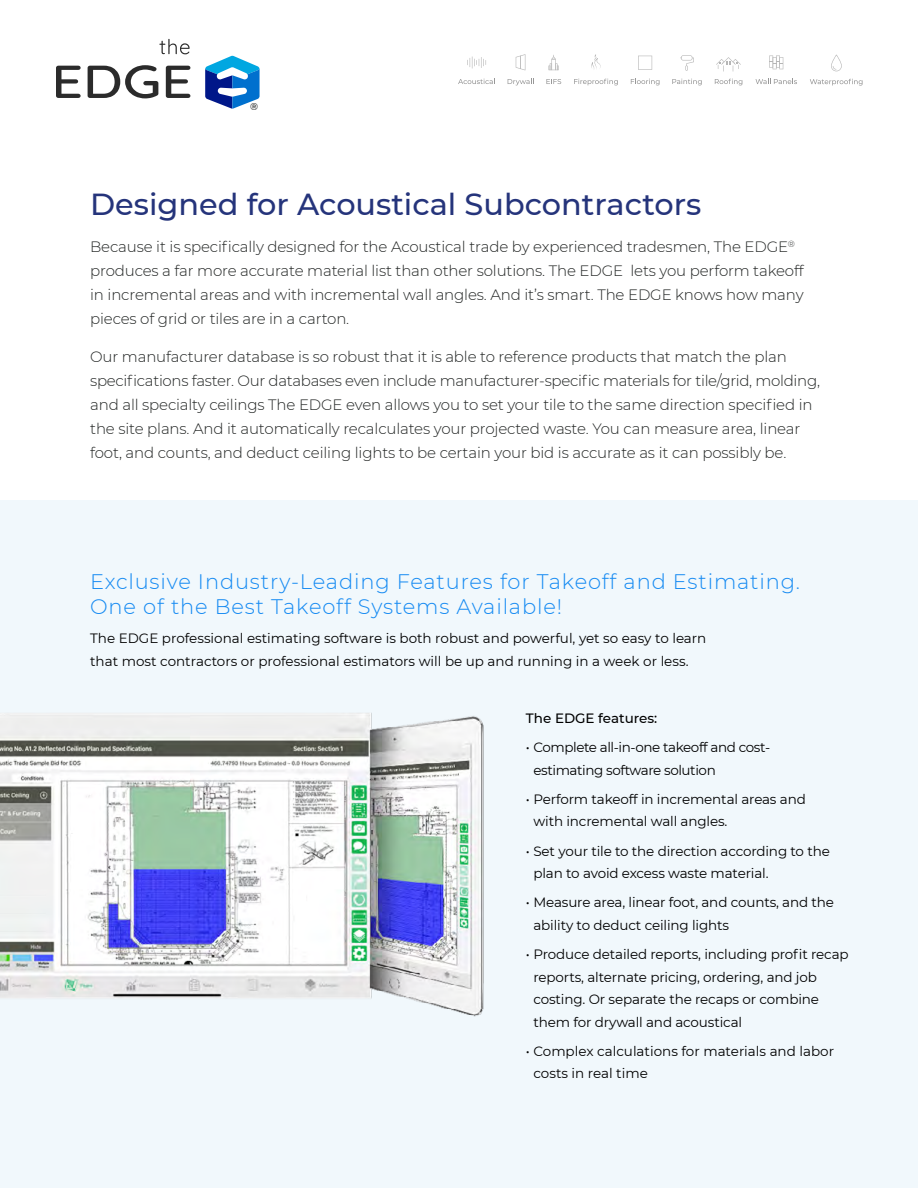
<style>
.page{position:relative;width:918px;height:1188px;background:#fff}
.page>*{position:absolute;margin:0;border:0;box-sizing:border-box;transform-origin:0 0}
.t1{font:500 30.3px "Montserrat";color:#25347b}
.t2{font:300 21px/25.5px "Montserrat";letter-spacing:.04em;color:#158af2}
.t3{font:300 15px/24px "Montserrat";letter-spacing:-.01em;color:#202322}
.t4{font:13.5px/22.5px "Montserrat";letter-spacing:-.01em;color:#000}
.t5{font:13.5px/22.5px "Montserrat";letter-spacing:-.03em;color:#000}
.t6{font:500 13.5px "Montserrat";color:#000}
.t7{font:500 9.9px "Montserrat";color:#212322}
</style>
<div class="page">
<div style="left:0;top:500px;width:918px;height:688px;background:#f1f8fc"></div>
<img style="left:0;top:713px;width:484px;height:304px">
<svg style="left:56px;top:66px;width:25px;height:32px"></svg>
<svg style="left:88px;top:65px;width:70px;height:33px"></svg>
<svg style="left:166px;top:66px;width:24px;height:32px"></svg>
<svg style="left:159px;top:39px;width:31px;height:15px"></svg>
<svg style="left:205px;top:56px;width:55px;height:53px"></svg>
<svg style="left:516px;top:54px;width:9px;height:16px"></svg>
<svg style="left:508px;top:79px;width:26px;height:6px"></svg>
<svg style="left:548px;top:55px;width:11px;height:15px"></svg>
<svg style="left:546px;top:79px;width:15px;height:5px"></svg>
<svg style="left:591px;top:54px;width:9px;height:15px"></svg>
<svg style="left:574px;top:79px;width:44px;height:6px"></svg>
<svg style="left:458px;top:79px;width:37px;height:5px"></svg>
<svg style="left:467px;top:56px;width:19px;height:13px"></svg>
<svg style="left:672px;top:79px;width:30px;height:6px"></svg>
<svg style="left:680px;top:55px;width:14px;height:16px"></svg>
<svg style="left:715px;top:79px;width:27px;height:6px"></svg>
<svg style="left:716px;top:57px;width:25px;height:15px"></svg>
<svg style="left:631px;top:79px;width:29px;height:6px"></svg>
<svg style="left:638px;top:56px;width:14px;height:14px"></svg>
<svg style="left:769px;top:56px;width:1px;height:12px"></svg>
<svg style="left:770px;top:56px;width:13px;height:13px"></svg>
<svg style="left:756px;top:79px;width:41px;height:5px"></svg>
<svg style="left:810px;top:79px;width:53px;height:7px"></svg>
<svg style="left:831px;top:55px;width:11px;height:16px"></svg>
<p class="t7" style="left:250px;top:100px;width:9px">®</p>
<h1 class="t1" style="left:90px;top:183px;width:613px">Designed for Acoustical Subcontractors</h1>
<p class="t3" style="left:90px;top:235px;width:715px">Because it is specifically designed for the Acoustical trade by experienced tradesmen, The EDGE<sup>® </sup>produces a far more accurate material list than other solutions. The EDGE lets you perform takeoff in incremental areas and with incremental wall angles. And it’s smart. The EDGE knows how many pieces of grid or tiles are in a carton.</p>
<p class="t3" style="left:90px;top:344px;width:731px">Our manufacturer database is so robust that it is able to reference products that match the plan specifications faster. Our databases even include manufacturer-specific materials for tile/grid, molding, and all specialty ceilings The EDGE even allows you to set your tile to the same direction specified in the site plans. And it automatically recalculates your projected waste. You can measure area, linear foot, and counts, and deduct ceiling lights to be certain your bid is accurate as it can possibly be.</p>
<h2 class="t2" style="left:90px;top:568px;width:711px">Exclusive Industry-Leading Features for Takeoff and Estimating.<br>One of the Best Takeoff Systems Available!</h2>
<p class="t4" style="left:90px;top:627px;width:618px">The EDGE professional estimating software is both robust and powerful, yet so easy to learn that most contractors or professional estimators will be up and running in a week or less.</p>
<p class="t6" style="left:526px;top:709px;width:133px">The EDGE features:</p>
<p class="t5" style="left:533px;top:736px;width:238px;text-indent:-8px">• Complete all-in-one takeoff and cost&shy;estimating software solution</p>
<p class="t4" style="left:533px;top:787px;width:274px;text-indent:-8px">• Perform takeoff in incremental areas and with incremental wall angles.</p>
<p class="t4" style="left:533px;top:839px;width:298px;text-indent:-8px">• Set your tile to the direction according to the plan to avoid excess waste material.</p>
<p class="t4" style="left:533px;top:891px;width:302px;text-indent:-8px">• Measure area, linear foot, and counts, and the ability to deduct ceiling lights</p>
<p class="t4" style="left:533px;top:943px;width:317px;text-indent:-8px">• Produce detailed reports, including profit recap reports, alternate pricing, ordering, and job costing. Or separate the recaps or combine them for drywall and acoustical</p>
<p class="t4" style="left:533px;top:1039px;width:302px;text-indent:-8px">• Complex calculations for materials and labor costs in real time</p>
</div>
